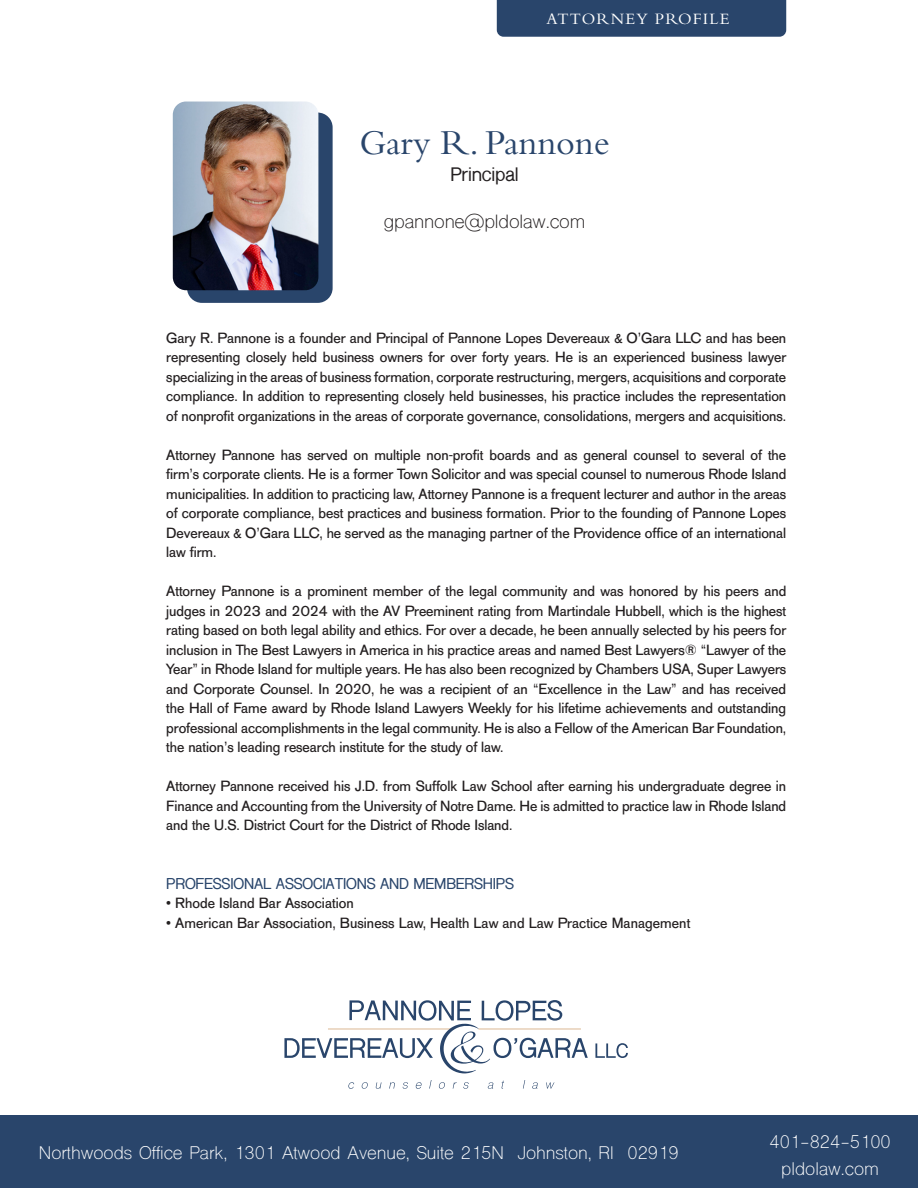
<style>
.page{position:relative;width:918px;height:1188px;background:#fff}
.page>*{position:absolute;margin:0;border:0;box-sizing:border-box;transform-origin:0 0}
.t1{font:36.3px "Bembo Std";letter-spacing:-.005em;color:#29456b}
.t2{font:18.15px "Shree Dev 0714";letter-spacing:-.01em;color:#231f20}
.t3{font:700 18.15px "Shree Dev 0714";letter-spacing:-.01em;color:#231f20}
.t4{font:17.25px "Shree Dev 0714";color:#fff}
.t5{font:16.5px "Bembo Std";letter-spacing:.07em;color:#fff}
.t6{font:14.7px/19.5px "AG Old Face";letter-spacing:-.005em;color:#231f20;text-align:justify}
.t7{font:700 14.7px "Shree Dev 0714";letter-spacing:-.01em;color:#29456b}
</style>
<div class="page">
<div style="left:0;top:1116px;width:918px;height:72px;background:#29456b"></div>
<div style="left:497px;top:0;width:289px;height:37px;background:#29456b"></div>
<svg style="left:595px;top:1043px;width:33px;height:15px"></svg>
<svg style="left:348px;top:1082px;width:6px;height:7px"></svg>
<svg style="left:362px;top:1082px;width:6px;height:7px"></svg>
<svg style="left:376px;top:1082px;width:6px;height:7px"></svg>
<svg style="left:389px;top:1082px;width:6px;height:7px"></svg>
<svg style="left:403px;top:1082px;width:5px;height:7px"></svg>
<svg style="left:416px;top:1082px;width:6px;height:7px"></svg>
<svg style="left:429px;top:1080px;width:3px;height:9px"></svg>
<svg style="left:439px;top:1082px;width:6px;height:7px"></svg>
<svg style="left:453px;top:1082px;width:4px;height:7px"></svg>
<svg style="left:463px;top:1082px;width:6px;height:7px"></svg>
<svg style="left:488px;top:1082px;width:5px;height:7px"></svg>
<svg style="left:523px;top:1080px;width:2px;height:9px"></svg>
<svg style="left:532px;top:1082px;width:6px;height:7px"></svg>
<svg style="left:546px;top:1082px;width:8px;height:7px"></svg>
<svg style="left:284px;top:1000px;width:304px;height:73px"></svg>
<div style="left:187px;top:113px;width:146px;height:190px;background:#29456b;border-radius:15px"></div>
<img style="left:173px;top:102px;width:145px;height:188px">
<p class="t5" style="left:546px;top:9px;width:185px">ATTORNEY PROFILE</p>
<p class="t1" style="left:359px;top:121px;width:252px">Gary R. Pannone</p>
<p class="t3" style="left:450px;top:164px;width:70px">Principal</p>
<p class="t2" style="left:384px;top:211px;width:203px">gpannone@pldolaw.com</p>
<p class="t6" style="left:166px;top:328px;width:621px">Gary R. Pannone is a founder and Principal of Pannone Lopes Devereaux &amp; O’Gara LLC and has been representing closely held business owners for over forty years. He is an experienced business lawyer specializing in the areas of business formation, corporate restructuring, mergers, acquisitions and corporate compliance. In addition to representing closely held businesses, his practice includes the representation of nonprofit organizations in the areas of corporate governance, consolidations, mergers and acquisitions.</p>
<p class="t6" style="left:166px;top:445px;width:622px">Attorney Pannone has served on multiple non-profit boards and as general counsel to several of the firm’s corporate clients. He is a former Town Solicitor and was special counsel to numerous Rhode Island municipalities. In addition to practicing law, Attorney Pannone is a frequent lecturer and author in the areas of corporate compliance, best practices and business formation. Prior to the founding of Pannone Lopes Devereaux &amp; O’Gara LLC, he served as the managing partner of the Providence office of an international law firm.</p>
<p class="t6" style="left:166px;top:582px;width:621px">Attorney Pannone is a prominent member of the legal community and was honored by his peers and judges in 2023 and 2024 with the AV Preeminent rating from Martindale Hubbell, which is the highest rating based on both legal ability and ethics. For over a decade, he been annually selected by his peers for inclusion in The Best Lawyers in America in his practice areas and named Best Lawyers® “Lawyer of the Year” in Rhode Island for multiple years. He has also been recognized by Chambers USA, Super Lawyers and Corporate Counsel. In 2020, he was a recipient of an “Excellence in the Law” and has received the Hall of Fame award by Rhode Island Lawyers Weekly for his lifetime achievements and outstanding professional accomplishments in the legal community. He is also a Fellow of the American Bar Foundation, the nation’s leading research institute for the study of law.</p>
<p class="t6" style="left:166px;top:777px;width:621px">Attorney Pannone received his J.D. from Suffolk Law School after earning his undergraduate degree in Finance and Accounting from the University of Notre Dame. He is admitted to practice law in Rhode Island and the U.S. District Court for the District of Rhode Island.</p>
<p class="t7" style="left:166px;top:875px;width:349px">PROFESSIONAL ASSOCIATIONS AND MEMBERSHIPS</p>
<p class="t6" style="left:166px;top:894px;width:189px">• Rhode Island Bar Association</p>
<p class="t6" style="left:166px;top:913px;width:526px">• American Bar Association, Business Law, Health Law and Law Practice Management</p>
<p class="t4" style="left:39px;top:1143px;width:641px">Northwoods Office Park, 1301 Atwood Avenue, Suite 215N Johnston, RI 02919</p>
<p class="t4" style="left:769px;top:1131px;width:123px">401-824-5100</p>
<p class="t4" style="left:781px;top:1158px;width:99px">pldolaw.com</p>
</div>
